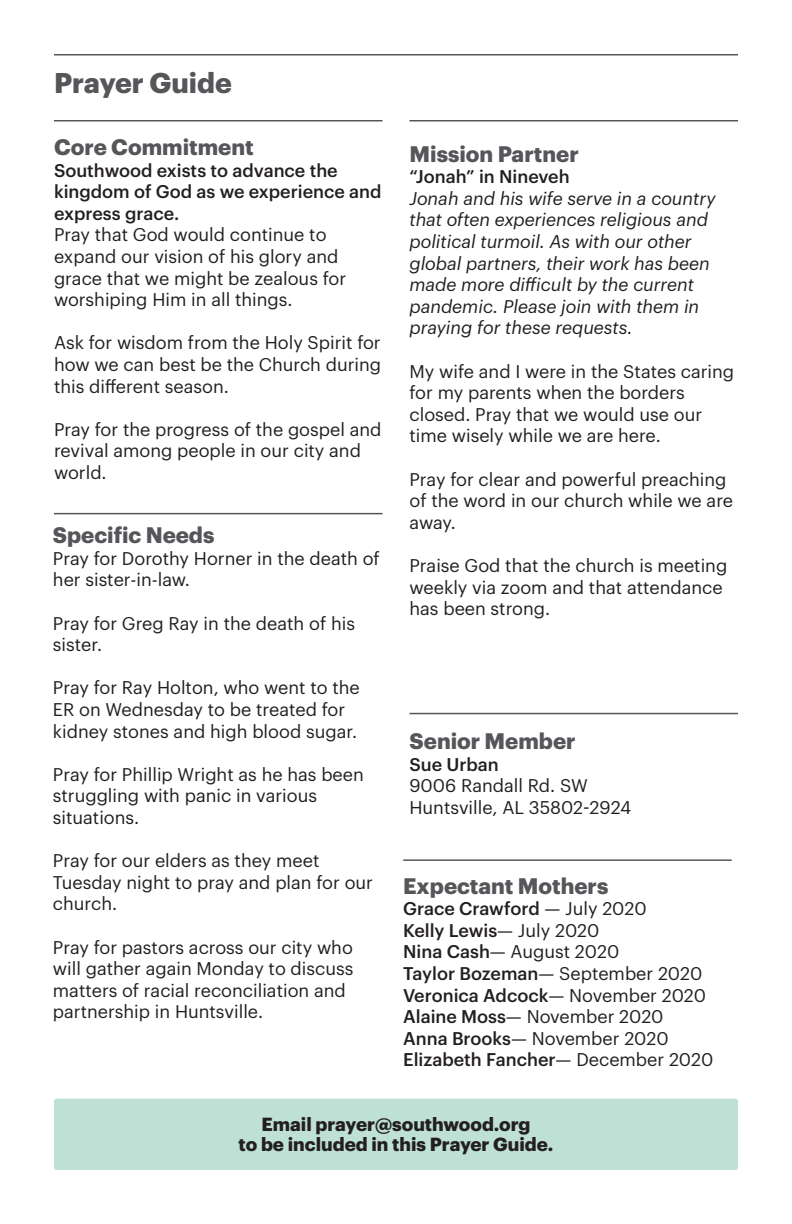
<style>
.page{position:relative;width:792px;height:1224px;background:#fff}
.page>*{position:absolute;margin:0;border:0;box-sizing:border-box;transform-origin:0 0}
.t1{font:700 28px "Graphik";color:#555659}
.t2{font:700 22px "Graphik";color:#555659}
.t3{font:700 18.6px "Graphik";color:#231f20}
.t4{font:18px/21.6px "Graphik";color:#231f20}
.t5{font:italic 18px/21.6px "Graphik";color:#231f20}
.t6{font:500 18px/21.6px "Graphik";color:#231f20}
.s1{font-weight:400}
.s2{font-weight:500}
</style>
<div class="page">
<hr style="left:54px;top:54px;width:684px;height:2px;background:#555659">
<hr style="left:410px;top:120px;width:328px;height:1px;background:#555659">
<hr style="left:54px;top:513px;width:328px;height:1px;background:#555659">
<hr style="left:410px;top:713px;width:328px;height:1px;background:#555659">
<hr style="left:403px;top:859px;width:329px;height:2px;background:#555659">
<hr style="left:54px;top:120px;width:328px;height:1px;background:#555659">
<div style="left:54px;top:1099px;width:684px;height:71px;background:#bee0d5;border-radius:3px"></div>
<p class="t1" style="left:54px;top:61px;width:179px">Prayer Guide</p>
<p class="t2" style="left:54px;top:130px;width:201px">Core Commitment</p>
<p class="t6" style="left:54px;top:158px;width:329px">Southwood exists to advance the kingdom of God as we experience and express grace.</p>
<p class="t4" style="left:54px;top:222px;width:294px">Pray that God would continue to expand our vision of his glory and grace that we might be zealous for worshiping Him in all things.</p>
<p class="t4" style="left:54px;top:330px;width:329px;text-align:justify">Ask for wisdom from the Holy Spirit for how we can best be the Church during this different season.</p>
<p class="t4" style="left:54px;top:417px;width:329px">Pray for the progress of the gospel and revival among people in our city and world.</p>
<p class="t2" style="left:53px;top:518px;width:163px">Specific Needs</p>
<p class="t4" style="left:53px;top:546px;width:328px">Pray for Dorothy Horner in the death of her sister-in-law.</p>
<p class="t4" style="left:53px;top:611px;width:304px">Pray for Greg Ray in the death of his sister.</p>
<p class="t4" style="left:53px;top:676px;width:308px">Pray for Ray Holton, who went to the<br>ER on Wednesday to be treated for kidney stones and high blood sugar.</p>
<p class="t4" style="left:53px;top:762px;width:312px">Pray for Phillip Wright as he has been struggling with panic in various situations.</p>
<p class="t4" style="left:53px;top:848px;width:322px">Pray for our elders as they meet<br>Tuesday night to pray and plan for our church.</p>
<p class="t4" style="left:53px;top:935px;width:302px">Pray for pastors across our city who will gather again Monday to discuss matters of racial reconciliation and partnership in Huntsville.</p>
<p class="t2" style="left:410px;top:137px;width:171px">Mission Partner</p>
<p class="t6" style="left:410px;top:164px;width:162px">“Jonah” in Nineveh</p>
<p class="t5" style="left:410px;top:186px;width:307px">Jonah and his wife serve in a country that often experiences religious and political turmoil. As with our other global partners, their work has been made more difficult by the current pandemic. Please join with them in praying for these requests.</p>
<p class="t4" style="left:410px;top:359px;width:326px">My wife and I were in the States caring for my parents when the borders closed. Pray that we would use our time wisely while we are here.</p>
<p class="t4" style="left:410px;top:467px;width:325px">Pray for clear and powerful preaching of the word in our church while we are away.</p>
<p class="t4" style="left:410px;top:553px;width:319px">Praise God that the church is meeting weekly via zoom and that attendance has been strong.</p>
<p class="t2" style="left:410px;top:724px;width:168px">Senior Member</p>
<p class="t6" style="left:410px;top:752px;width:91px">Sue Urban</p>
<p class="t4" style="left:410px;top:774px;width:180px">9006 Randall Rd. SW</p>
<p class="t4" style="left:410px;top:795px;width:223px">Huntsville, AL 35802-2924</p>
<p class="t2" style="left:403px;top:869px;width:207px">Expectant Mothers</p>
<p class="t6" style="left:403px;top:896px;width:245px">Grace Crawford <span class="s1">— July 2020</span></p>
<p class="t6" style="left:403px;top:918px;width:198px">Kelly Lewis<span class="s1">— July 2020</span></p>
<p class="t4" style="left:403px;top:940px;width:218px"><span class="s2">Nina Cash</span>— August 2020</p>
<p class="t4" style="left:403px;top:961px;width:301px"><span class="s2">Taylor Bozeman</span>— September 2020</p>
<p class="t6" style="left:403px;top:983px;width:304px">Veronica Adcock<span class="s1">— November 2020</span></p>
<p class="t4" style="left:403px;top:1004px;width:262px"><span class="s2">Alaine Moss</span>— November 2020</p>
<p class="t4" style="left:403px;top:1026px;width:267px"><span class="s2">Anna Brooks</span>— November 2020</p>
<p class="t6" style="left:403px;top:1047px;width:312px">Elizabeth Fancher<span class="s1">— December 2020</span></p>
<p class="t3" style="left:261px;top:1110px;width:271px">Email prayer@southwood.org</p>
<p class="t3" style="left:239px;top:1130px;width:316px">to be included in this Prayer Guide.</p>
</div>
